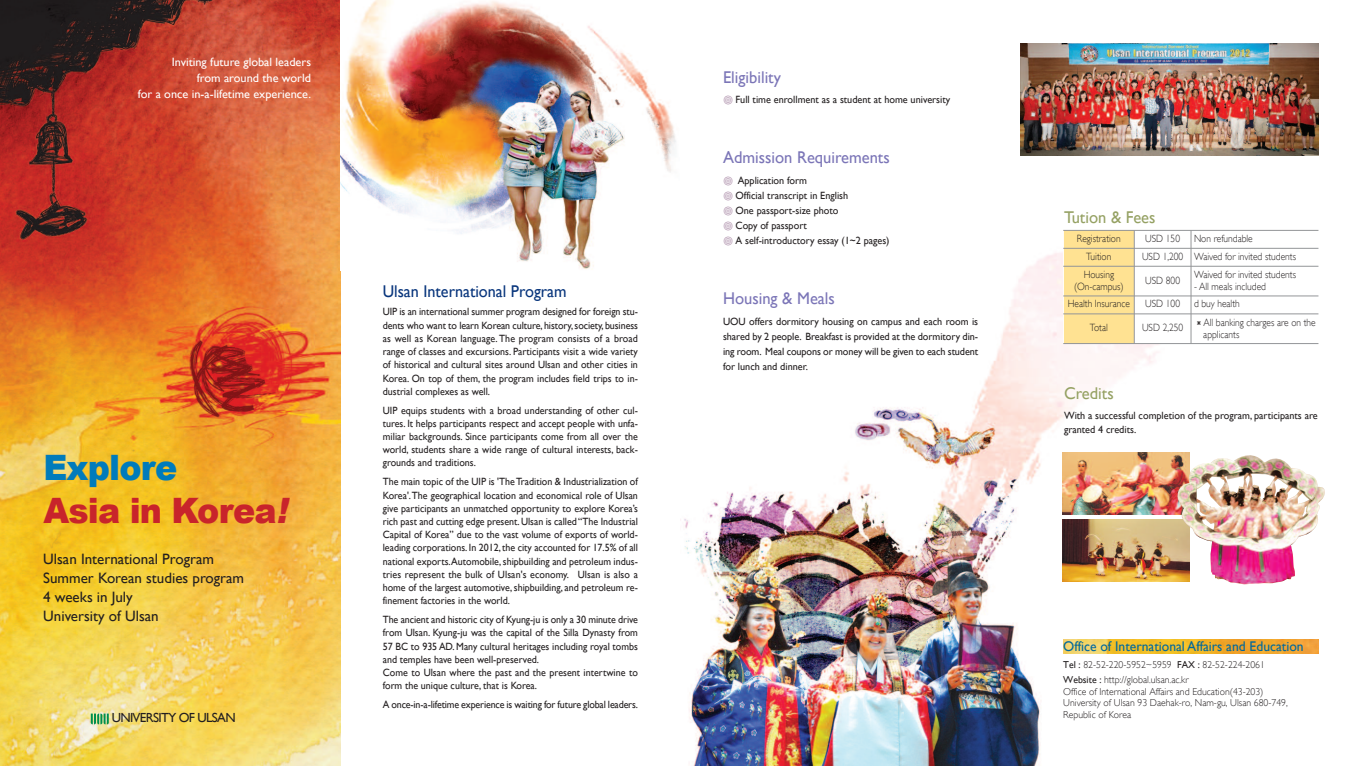
<style>
.page{position:relative;width:1361px;height:766px;background:#fff}
.page>*{position:absolute;margin:0;border:0;box-sizing:border-box;transform-origin:0 0}
.t1{font:900 35px/43px "Arial";letter-spacing:-.025em;color:#c8242b;scale:.95 1}
.t2{font:17px "Gill Sans";color:#7b75b7}
.t3{font:17px "Gill Sans";color:#08357c;scale:.95 1}
.t4{font:17px "Gill Sans";color:#95a163}
.t5{font:15px/19px "Gill Sans";color:#231f20}
.t6{font:14px "Gill Sans";color:#00689d}
.t7{font:13.2px "Gill Sans";letter-spacing:-.05em;color:#231f20}
.t8{font:12px/16px "Gill Sans";color:#fff;text-align:right}
.t9{font:10.5px/13.2px "Gill Sans";color:#231f20;text-align:justify;scale:.95 1}
.t10{font:10.5px/15px "Gill Sans";color:#231f20}
.t11{font:300 10.5px/12px "Gill Sans";color:#231f20;text-align:center;scale:.9 1}
.t12{font:300 10px/11.7px "Gill Sans";color:#231f20}
.s1{color:#007bbb}
.s2{font-style:italic}
.s3{font-weight:400}
</style>
<div class="page">
<img style="left:0;top:0;width:340px;height:765px">
<img style="left:340px;top:0;width:336px;height:269px">
<img style="left:680px;top:43px;width:639px;height:722px">
<svg style="left:91px;top:713px;width:18px;height:11px"></svg>
<img style="left:1020px;top:43px;width:298px;height:112px">
<div style="left:1063px;top:230px;width:71px;height:18px;background:#ffe292"></div>
<div style="left:1134px;top:230px;width:57px;height:18px;background:#fff"></div>
<div style="left:1191px;top:230px;width:127px;height:18px;background:#fff"></div>
<div style="left:1063px;top:248px;width:71px;height:18px;background:#ffe292"></div>
<div style="left:1134px;top:248px;width:57px;height:18px;background:#fff"></div>
<div style="left:1191px;top:248px;width:127px;height:18px;background:#fff"></div>
<div style="left:1063px;top:266px;width:71px;height:30px;background:#ffe292"></div>
<div style="left:1134px;top:266px;width:57px;height:30px;background:#fff"></div>
<div style="left:1191px;top:266px;width:127px;height:30px;background:#fff"></div>
<div style="left:1063px;top:296px;width:71px;height:18px;background:#ffe292"></div>
<div style="left:1134px;top:296px;width:57px;height:18px;background:#fff"></div>
<div style="left:1191px;top:296px;width:127px;height:18px;background:#fff"></div>
<div style="left:1063px;top:314px;width:71px;height:29px;background:#ffe292"></div>
<div style="left:1134px;top:314px;width:57px;height:29px;background:#fff"></div>
<div style="left:1191px;top:314px;width:127px;height:29px;background:#fff"></div>
<hr style="left:1063px;top:230px;width:1px;height:113px;background:#fff">
<hr style="left:1134px;top:230px;width:1px;height:113px;background:#939598">
<hr style="left:1191px;top:230px;width:1px;height:113px;background:#939598">
<hr style="left:1318px;top:230px;width:1px;height:113px;background:#fff">
<hr style="left:1063px;top:230px;width:255px;height:1px;background:#939598">
<hr style="left:1063px;top:248px;width:255px;height:1px;background:#939598">
<hr style="left:1063px;top:266px;width:255px;height:1px;background:#939598">
<hr style="left:1063px;top:296px;width:255px;height:1px;background:#939598">
<hr style="left:1063px;top:313px;width:255px;height:1px;background:#939598">
<hr style="left:1063px;top:343px;width:255px;height:1px;background:#939598">
<img style="left:1063px;top:639px;width:255px;height:14px">
<img style="left:1062px;top:519px;width:115px;height:62px">
<img style="left:1062px;top:452px;width:128px;height:62px">
<img style="left:1177px;top:454px;width:148px;height:130px">
<svg style="left:724px;top:96px;width:8px;height:9px"></svg>
<svg style="left:724px;top:176px;width:8px;height:9px"></svg>
<svg style="left:724px;top:191px;width:8px;height:9px"></svg>
<svg style="left:724px;top:206px;width:8px;height:9px"></svg>
<svg style="left:724px;top:221px;width:8px;height:9px"></svg>
<svg style="left:724px;top:236px;width:8px;height:9px"></svg>
<p class="t8" style="left:138px;top:54px;width:175px">Inviting future global leaders<br>from around the world<br>for a once in-a-lifetime experience.</p>
<h1 class="t1" style="left:43px;top:444px;width:265px"><span class="s1">Explore<br></span>Asia in Korea<span class="s2">!</span></h1>
<h3 class="t5" style="left:43px;top:549px;width:202px">Ulsan International Program<br>Summer Korean studies program<br>4 weeks in July<br>University of Ulsan</h3>
<p class="t7" style="left:112px;top:710px;width:125px">UNIVERSITY OF ULSAN</p>
<h2 class="t3" style="left:383px;top:281px;width:195px">Ulsan International Program</h2>
<p class="t9" style="left:383px;top:305px;width:270px">UIP is an international summer program designed for foreign stu&shy;dents who want to learn Korean culture, history,society, business as well as Korean language. The program consists of a broad range of classes and excursions. Participants visit a wide variety of historical and cultural sites around Ulsan and other cities in Korea. On top of them, the program includes field trips to in&shy;dustrial complexes as well.</p>
<p class="t9" style="left:383px;top:403px;width:270px">UIP equips students with a broad understanding of other cul&shy;tures. It helps participants respect and accept people with unfa&shy;miliar backgrounds. Since participants come from all over the world, students share a wide range of cultural interests, back&shy;grounds and traditions.</p>
<p class="t9" style="left:383px;top:475px;width:270px">The main topic of the UIP is 'TheTradition &amp; Industrialization of Korea'.The geographical location and economical role of Ulsan give participants an unmatched opportunity to explore Korea’s rich past and cutting edge present.Ulsan is called “The Industrial Capital of Korea” due to the vast volume of exports of world&shy;leading corporations. In 2012,the city accounted for 17.5% of all national exports.Automobile,shipbuilding and petroleum indus&shy;tries represent the bulk of Ulsan's economy. Ulsan is also a home of the largest automotive, shipbuilding, and petroleum re&shy;finement factories in the world.</p>
<p class="t9" style="left:383px;top:612px;width:270px;text-align:left">The ancient and historic city of Kyung-ju is only a 30 minute drive from Ulsan. Kyung-ju was the capital of the Silla Dynasty from 57 BC to 935 AD. Many cultural heritages including royal tombs and temples have been well-preserved.<br>Come to Ulsan where the past and the present intertwine to form the unique culture, that is Korea.</p>
<p class="t9" style="left:383px;top:697px;width:270px">A once-in-a-lifetime experience is waiting for future global leaders.</p>
<h2 class="t2" style="left:723px;top:67px;width:59px">Eligibility</h2>
<p class="t10" style="left:735px;top:92px;width:216px">Full time enrollment as a student at home university</p>
<h2 class="t2" style="left:723px;top:147px;width:168px">Admission Requirements</h2>
<p class="t10" style="left:735px;top:173px;width:156px">Application form<br>Official transcript in English<br>One passport-size photo<br>Copy of passport<br>A self-introductory essay (1~2 pages)</p>
<h2 class="t2" style="left:723px;top:288px;width:113px">Housing &amp; Meals</h2>
<p class="t10" style="left:723px;top:313px;width:257px;text-align:justify">UOU offers dormitory housing on campus and each room is shared by 2 people. Breakfast is provided at the dormitory din&shy;ing room. Meal coupons or money will be given to each student for lunch and dinner.</p>
<h2 class="t4" style="left:1064px;top:207px;width:93px">Tution &amp; Fees</h2>
<p class="t11" style="left:1077px;top:232px;width:50px">Registration</p>
<p class="t11" style="left:1145px;top:232px;width:40px">USD 150</p>
<p class="t11" style="left:1194px;top:232px;width:67px">Non refundable</p>
<p class="t11" style="left:1086px;top:250px;width:29px">Tuition</p>
<p class="t11" style="left:1142px;top:250px;width:173px">USD 1,200 Waived for invited students</p>
<p class="t11" style="left:1074px;top:268px;width:57px">Housing (On-campus)</p>
<p class="t11" style="left:1145px;top:274px;width:40px">USD 800</p>
<p class="t11" style="left:1194px;top:268px;width:115px">Waived for invited students</p>
<p class="t11" style="left:1194px;top:280px;width:82px">- All meals included</p>
<p class="t11" style="left:1067px;top:298px;width:71px">Health Insurance</p>
<p class="t11" style="left:1145px;top:298px;width:40px">USD 100</p>
<p class="t11" style="left:1194px;top:298px;width:52px">d buy health</p>
<p class="t11" style="left:1090px;top:321px;width:21px">Total</p>
<p class="t11" style="left:1142px;top:321px;width:47px">USD 2,250</p>
<p class="t11" style="left:1203px;top:316px;width:126px;text-align:left">All banking charges are on the applicants</p>
<h2 class="t4" style="left:1064px;top:383px;width:51px">Credits</h2>
<p class="t10" style="left:1064px;top:408px;width:255px;line-height:14px">With a successful completion of the program, participants are granted 4 credits.</p>
<h3 class="t6" style="left:1063px;top:638px;width:242px">Office of International Affairs and Education</h3>
<p class="t12" style="left:1063px;top:657px;width:203px;line-height:14.5px"><span class="s3">Tel :</span> 82-52-220-5952~5959 <span class="s3">FAX :</span> 82-52-224-2061<br><span class="s3">Website :</span> http://global.ulsan.ac.kr</p>
<p class="t12" style="left:1063px;top:685px;width:226px">Office of International Affairs and Education(43-203)<br>University of Ulsan 93 Daehak-ro, Nam-gu, Ulsan 680-749,<br>Republic of Korea</p>
</div>
